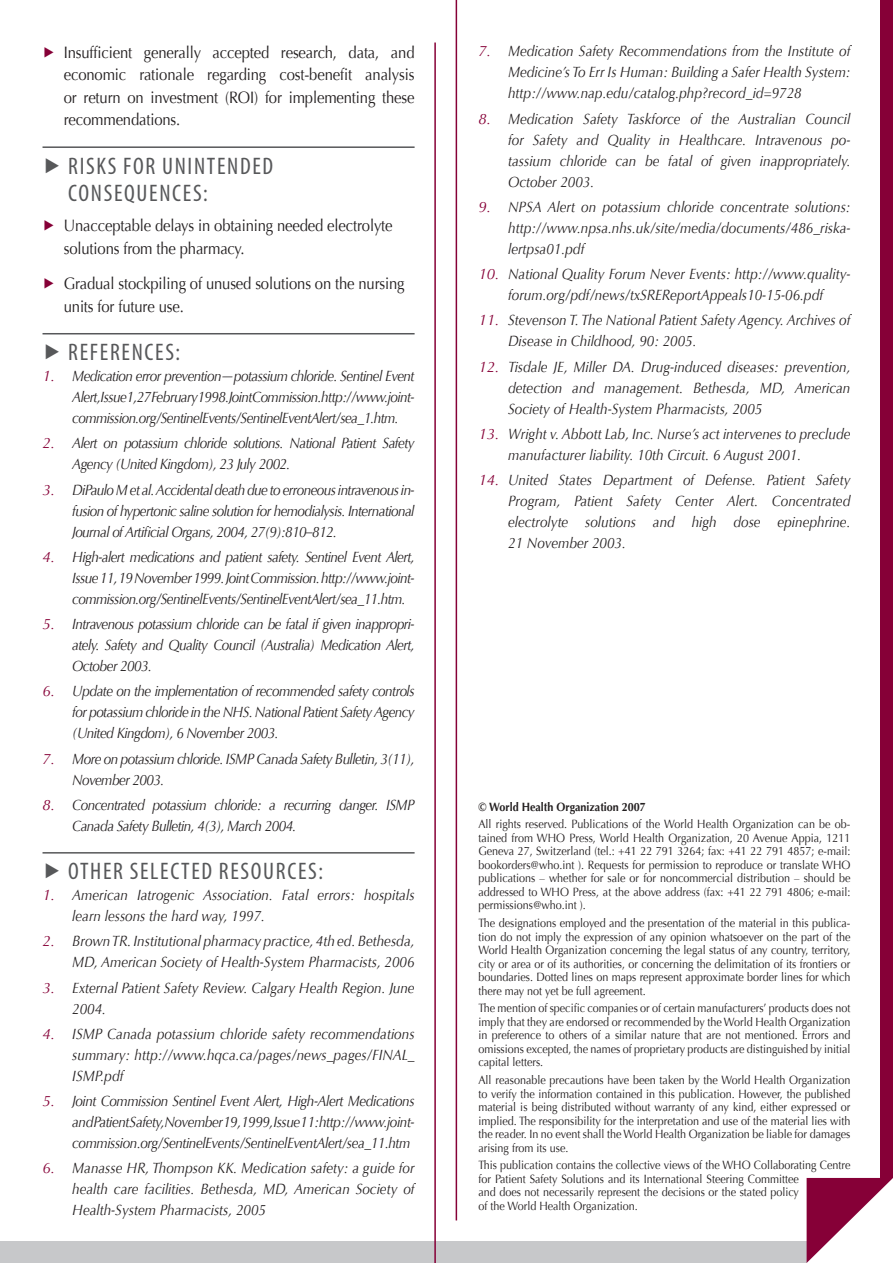
<style>
.page{position:relative;width:893px;height:1263px;background:#fff}
.page>*{position:absolute;margin:0;border:0;box-sizing:border-box;transform-origin:0 0}
.t1{font:condensed 24px/27px "Myriad Pro";letter-spacing:.07em;color:#57585a}
.t2{font:16.5px/22.5px "Optima";letter-spacing:-.01em;color:#231f20;scale:.9 1}
.t3{font:italic 15px/21px "Optima";color:#231f20;text-align:justify;scale:.9 1}
.t4{font:italic 15px/21px "Optima";letter-spacing:-.04em;color:#231f20;scale:.9 1}
.t5{font:italic 15px "Optima";color:#860037}
.t6{font:12px/13.5px "Optima";color:#231f20;text-align:justify;scale:.9 1}
.t7{font:700 12px "Optima";color:#231f20;scale:.9 1}
</style>
<div class="page">
<div style="left:880px;top:0;width:13px;height:1178px;background:#860037"></div>
<div style="left:0;top:1242px;width:807px;height:21px;background:#c7c8ca"></div>
<svg style="left:807px;top:1178px;width:86px;height:85px"></svg>
<hr style="left:456px;top:0;width:1px;height:1220px;background:#860037">
<hr style="left:434px;top:43px;width:2px;height:1220px;background:#860037">
<hr style="left:43px;top:146px;width:372px;height:2px;background:#57585a">
<hr style="left:43px;top:333px;width:372px;height:1px;background:#57585a">
<hr style="left:43px;top:852px;width:372px;height:1px;background:#57585a">
<p class="t2" style="left:64px;top:41px;width:391px;text-align:justify">Insufficient generally accepted research, data, and economic rationale regarding cost-benefit analysis or return on investment (ROI) for implementing these recommendations.</p>
<h1 class="t1" style="left:68px;top:152px;width:206px;text-indent:-26px">▶ RISKS FOR UNINTENDED<br>CONSEQUENCES:</h1>
<p class="t2" style="left:64px;top:215px;width:367px">Unacceptable delays in obtaining needed electrolyte solutions from the pharmacy.</p>
<p class="t2" style="left:64px;top:273px;width:380px">Gradual stockpiling of unused solutions on the nursing units for future use.</p>
<h1 class="t1" style="left:43px;top:338px;width:139px">▶ REFERENCES:</h1>
<p class="t3" style="left:72px;top:366px;width:382px">Medication error prevention—potassium chloride. Sentinel Event Alert, Issue 1, 27 February 1998. Joint Commission. http://www.joint&shy;commission.org/SentinelEvents/SentinelEventAlert/sea_1.htm.</p>
<p class="t4" style="left:72px;top:433px;width:382px">Alert on potassium chloride solutions. National Patient Safety<br>Agency (United Kingdom), 23 July 2002.</p>
<p class="t3" style="left:72px;top:479px;width:382px">DiPaulo M et al. Accidental death due to erroneous intravenous in&shy;fusion of hypertonic saline solution for hemodialysis. International Journal of Artificial Organs, 2004, 27(9):810–812.</p>
<p class="t3" style="left:72px;top:546px;width:382px">High-alert medications and patient safety. Sentinel Event Alert, Issue 11, 19 November 1999. Joint Commission. http://www.joint&shy;commission.org/SentinelEvents/SentinelEventAlert/sea_11.htm.</p>
<p class="t3" style="left:72px;top:614px;width:382px">Intravenous potassium chloride can be fatal if given inappropri&shy;ately. Safety and Quality Council (Australia) Medication Alert, October 2003.</p>
<p class="t3" style="left:72px;top:681px;width:382px">Update on the implementation of recommended safety controls for potassium chloride in the NHS. National Patient Safety Agency (United Kingdom), 6 November 2003.</p>
<p class="t4" style="left:72px;top:748px;width:382px">More on potassium chloride. ISMP Canada Safety Bulletin, 3(11),<br>November 2003.</p>
<p class="t4" style="left:72px;top:794px;width:382px">Concentrated potassium chloride: a recurring danger. ISMP<br>Canada Safety Bulletin, 4(3), March 2004.</p>
<h1 class="t1" style="left:43px;top:858px;width:282px">▶ OTHER SELECTED RESOURCES:</h1>
<p class="t3" style="left:72px;top:885px;width:382px">American Iatrogenic Association. Fatal errors: hospitals learn lessons the hard way, 1997.</p>
<p class="t3" style="left:72px;top:931px;width:382px">Brown TR. Institutional pharmacy practice, 4th ed. Bethesda,<br>MD, American Society of Health-System Pharmacists, 2006</p>
<p class="t3" style="left:72px;top:977px;width:382px">External Patient Safety Review. Calgary Health Region. June<br>2004.</p>
<p class="t3" style="left:72px;top:1023px;width:382px">ISMP Canada potassium chloride safety recommendations summary: http://www.hqca.ca/pages/news_pages/FINAL_ ISMP.pdf</p>
<p class="t3" style="left:72px;top:1091px;width:382px">Joint Commission Sentinel Event Alert, High-Alert Medications and Patient Safety, November 19, 1999, Issue 11: http://www.joint&shy;commission.org/SentinelEvents/SentinelEventAlert/sea_11.htm</p>
<p class="t3" style="left:72px;top:1158px;width:382px">Manasse HR, Thompson KK. Medication safety: a guide for health care facilities. Bethesda, MD, American Society of Health-System Pharmacists, 2005</p>
<p class="t5" style="left:43px;top:367px;width:14px">1.</p>
<p class="t5" style="left:43px;top:434px;width:14px">2.</p>
<p class="t5" style="left:43px;top:481px;width:14px">3.</p>
<p class="t5" style="left:43px;top:548px;width:14px">4.</p>
<p class="t5" style="left:43px;top:615px;width:14px">5.</p>
<p class="t5" style="left:43px;top:682px;width:14px">6.</p>
<p class="t5" style="left:43px;top:750px;width:14px">7.</p>
<p class="t5" style="left:43px;top:796px;width:14px">8.</p>
<p class="t5" style="left:43px;top:886px;width:14px">1.</p>
<p class="t5" style="left:43px;top:932px;width:14px">2.</p>
<p class="t5" style="left:43px;top:979px;width:14px">3.</p>
<p class="t5" style="left:43px;top:1025px;width:14px">4.</p>
<p class="t5" style="left:43px;top:1092px;width:14px">5.</p>
<p class="t5" style="left:43px;top:1159px;width:14px">6.</p>
<p class="t5" style="left:478px;top:43px;width:14px">7.</p>
<p class="t5" style="left:478px;top:110px;width:14px">8.</p>
<p class="t5" style="left:478px;top:198px;width:14px">9.</p>
<p class="t5" style="left:478px;top:265px;width:22px">10.</p>
<p class="t5" style="left:478px;top:312px;width:22px">11.</p>
<p class="t5" style="left:478px;top:358px;width:22px">12.</p>
<p class="t5" style="left:478px;top:425px;width:22px">13.</p>
<p class="t5" style="left:478px;top:471px;width:22px">14.</p>
<p class="t3" style="left:508px;top:41px;width:382px">Medication Safety Recommendations from the Institute of Medicine’s To Err Is Human: Building a Safer Health System: http://www.nap.edu/catalog.php?record_id=9728</p>
<p class="t3" style="left:508px;top:108px;width:382px">Medication Safety Taskforce of the Australian Council for Safety and Quality in Healthcare. Intravenous po&shy;tassium chloride can be fatal of given inappropriately.<br>October 2003.</p>
<p class="t3" style="left:508px;top:196px;width:382px">NPSA Alert on potassium chloride concentrate solutions: http://www.npsa.nhs.uk/site/media/documents/486_riska&shy;lertpsa01.pdf</p>
<p class="t3" style="left:508px;top:264px;width:382px">National Quality Forum Never Events: http://www.quality&shy;forum.org/pdf/news/txSREReportAppeals10-15-06.pdf</p>
<p class="t3" style="left:508px;top:310px;width:382px">Stevenson T. The National Patient Safety Agency. Archives of<br>Disease in Childhood, 90: 2005.</p>
<p class="t3" style="left:508px;top:356px;width:382px">Tisdale JE, Miller DA. Drug-induced diseases: prevention, detection and management. Bethesda, MD, American Society of Health-System Pharmacists, 2005</p>
<p class="t3" style="left:508px;top:423px;width:382px">Wright v. Abbott Lab, Inc. Nurse’s act intervenes to preclude manufacturer liability. 10th Circuit. 6 August 2001.</p>
<p class="t3" style="left:508px;top:470px;width:382px">United States Department of Defense. Patient Safety Program, Patient Safety Center Alert. Concentrated electrolyte solutions and high dose epinephrine.<br>21 November 2003.</p>
<p class="t7" style="left:478px;top:799px;width:188px">© World Health Organization 2007</p>
<p class="t6" style="left:478px;top:818px;width:415px">All rights reserved. Publications of the World Health Organization can be ob&shy;tained from WHO Press, World Health Organization, 20 Avenue Appia, 1211<br>Geneva 27, Switzerland (tel.: +41 22 791 3264; fax: +41 22 791 4857; e-mail: bookorders@who.int ). Requests for permission to reproduce or translate WHO publications – whether for sale or for noncommercial distribution – should be addressed to WHO Press, at the above address (fax: +41 22 791 4806; e-mail: permissions@who.int ).</p>
<p class="t6" style="left:478px;top:916px;width:415px">The designations employed and the presentation of the material in this publica&shy;tion do not imply the expression of any opinion whatsoever on the part of the World Health Organization concerning the legal status of any country, territory, city or area or of its authorities, or concerning the delimitation of its frontiers or boundaries. Dotted lines on maps represent approximate border lines for which there may not yet be full agreement.</p>
<p class="t6" style="left:478px;top:1002px;width:415px">The mention of specific companies or of certain manufacturers’ products does not imply that they are endorsed or recommended by the World Health Organization in preference to others of a similar nature that are not mentioned. Errors and omissions excepted, the names of proprietary products are distinguished by initial capital letters.</p>
<p class="t6" style="left:478px;top:1073px;width:415px">All reasonable precautions have been taken by the World Health Organization to verify the information contained in this publication. However, the published material is being distributed without warranty of any kind, either expressed or implied. The responsibility for the interpretation and use of the material lies with the reader. In no event shall the World Health Organization be liable for damages arising from its use.</p>
<p class="t6" style="left:478px;top:1159px;width:415px;text-align:left">This publication contains the collective views of the WHO Collaborating Centre for Patient Safety Solutions and its International Steering Committee<br>and does not necessarily represent the decisions or the stated policy<br>of the World Health Organization.</p>
</div>
